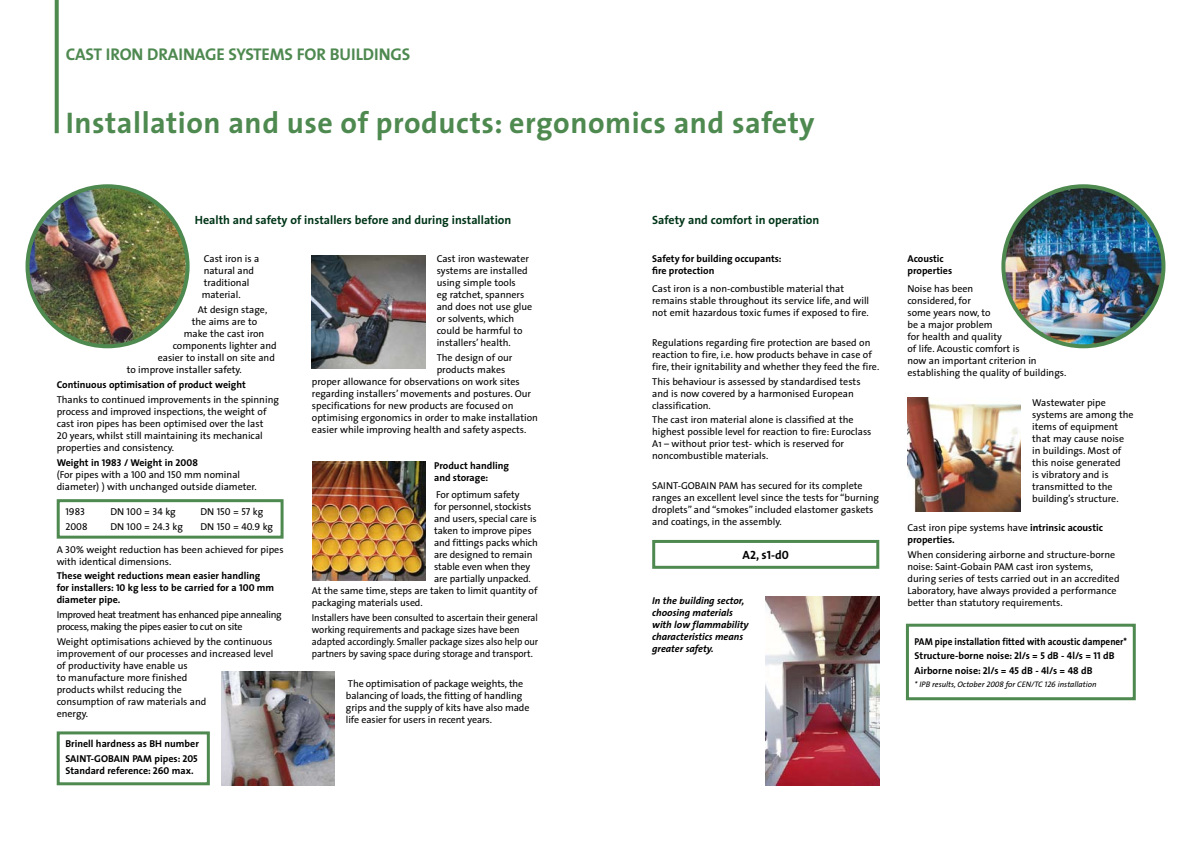
<style>
.page{position:relative;width:1191px;height:842px;background:#fff}
.page>*{position:absolute;margin:0;border:0;box-sizing:border-box;transform-origin:0 0}
.t1{font:700 30px "The Sans";letter-spacing:.02em;color:#4e8950}
.t2{font:700 17px "The Sans";letter-spacing:-.01em;color:#4e8950}
.t3{font:700 12px "The Sans";color:#003518}
.t4{font:12px "The Sans Bold Caps";color:#000}
.t5{font:10px/12px "The Sans";color:#000}
.t6{font:700 10px/12px "The Sans";color:#000}
.t7{font:10px/12px "The Sans";color:#000;scale:.95 1}
.t8{font:700 10px/14.8px "The Sans";color:#000;scale:.92 1}
.t9{font:italic 700 10px/12px "The Sans";color:#000}
.t10{font:10px/12px "The Sans";letter-spacing:-.03em;color:#000}
.t11{font:10px "The Sans Caps";color:#000}
.t12{font:italic 8px "The Sans";color:#000}
.s1{font-family:"The Sans";font-weight:700}
.s2{font-family:"The Sans Caps"}
.s3{font-weight:700}
.s4{font-family:"The Sans Bold Caps"}
.s5{font-family:"The Sans"}
.s6{font-family:"The Sans Bold Caps";font-weight:400}
.s7{font-weight:400}
</style>
<div class="page">
<div style="left:652px;top:540px;width:227px;height:29px;border:3px solid #4e8950"></div>
<svg style="left:55px;top:0;width:4px;height:133px"></svg>
<div style="left:57px;top:499px;width:226px;height:40px;border:3px solid #4e8950"></div>
<div style="left:57px;top:731px;width:153px;height:54px;border:3px solid #4e8950"></div>
<div style="left:906px;top:624px;width:229px;height:76px;border:3px solid #4e8950"></div>
<img style="left:765px;top:597px;width:114px;height:188px">
<img style="left:907px;top:398px;width:113px;height:113px">
<img style="left:28px;top:186px;width:160px;height:160px;border-radius:80px">
<div style="left:26px;top:184px;width:164px;height:164px;border:4px solid #4e8950;border-radius:50%"></div>
<img style="left:312px;top:255px;width:113px;height:114px">
<img style="left:221px;top:672px;width:113px;height:113px">
<img style="left:312px;top:461px;width:113px;height:119px">
<img style="left:1003px;top:186px;width:160px;height:160px;border-radius:80px">
<div style="left:1001px;top:184px;width:164px;height:164px;border:4px solid #4e8950;border-radius:50%"></div>
<h2 class="t2" style="left:66px;top:40px;width:20px">Cast</h2>
<h2 class="t2" style="left:106px;top:40px;width:73px">iron drainage</h2>
<h2 class="t2" style="left:228px;top:40px;width:28px">systems</h2>
<h2 class="t2" style="left:297px;top:40px;width:77px">for buildings</h2>
<h1 class="t1" style="left:66px;top:98px;width:750px">Installation and use of products: ergonomics and safety</h1>
<p class="t3" style="left:195px;top:210px;width:318px">Health and safety of installers before and during installation</p>
<p class="t3" style="left:652px;top:210px;width:169px">Safety and comfort in operation</p>
<p class="t6" style="left:652px;top:253px;width:131px">Safety for building occupants: fire protection</p>
<p class="t5" style="left:652px;top:282px;width:218px">Cast iron is a non-combustible material that remains stable throughout its service life, and will not emit hazardous toxic fumes if exposed to fire.</p>
<p class="t5" style="left:652px;top:336px;width:229px">Regulations regarding fire protection are based on reaction to fire, i.e. how products behave in case of fire, their ignitability and whether they feed the fire.</p>
<p class="t5" style="left:652px;top:375px;width:210px">This behaviour is assessed by standardised tests and is now covered by a harmonised European classification.</p>
<p class="t5" style="left:652px;top:414px;width:221px">The cast iron material alone is classified at the highest possible level for reaction to fire: Euroclass A1 – without prior test- which is reserved for noncombustible materials.</p>
<p class="t5" style="left:652px;top:479px;width:228px">SAINT-GOBAIN PAM has secured for its complete ranges an excellent level since the tests for “burning droplets” and “smokes” included elastomer gaskets and coatings, in the assembly.</p>
<p class="t4" style="left:742px;top:545px;width:48px">A2, s1-<span class="s1">d</span>0</p>
<p class="t9" style="left:652px;top:594px;width:98px">In the building sector, choosing materials with low flammability characteristics means greater safety.</p>
<p class="t5" style="left:437px;top:253px;width:97px">Cast iron wastewater systems are installed using simple tools<br>eg ratchet, spanners and does not use glue or solvents, which could be harmful to installers’ health.</p>
<p class="t5" style="left:437px;top:352px;width:77px">The design of our</p>
<p class="t5" style="left:437px;top:364px;width:70px">products makes</p>
<p class="t5" style="left:312px;top:376px;width:209px">proper allowance for observations on work sites</p>
<p class="t5" style="left:312px;top:388px;width:221px">regarding installers’ movements and postures. Our</p>
<p class="t5" style="left:312px;top:400px;width:203px">specifications for new products are focused on</p>
<p class="t5" style="left:312px;top:412px;width:227px">optimising ergonomics in order to make installation</p>
<p class="t5" style="left:312px;top:424px;width:216px">easier while improving health and safety aspects.</p>
<p class="t5" style="left:202px;top:253px;width:59px">Cast iron is a natural and traditional material.</p>
<p class="t5" style="left:198px;top:304px;width:71px">At design stage,</p>
<p class="t5" style="left:192px;top:316px;width:67px">the aims are to</p>
<p class="t5" style="left:184px;top:328px;width:82px">make the cast iron</p>
<p class="t5" style="left:173px;top:340px;width:105px">components lighter and</p>
<p class="t5" style="left:158px;top:352px;width:119px">easier to install on site and</p>
<p class="t5" style="left:127px;top:364px;width:117px">to improve installer safety.</p>
<p class="t6" style="left:57px;top:378px;width:191px">Continuous optimisation of product weight</p>
<p class="t5" style="left:57px;top:393px;width:224px">Thanks to continued improvements in the spinning process and improved inspections, the weight of cast iron pipes has been optimised over the last<br><span class="s2">20</span> years, whilst still maintaining its mechanical properties and consistency.</p>
<p class="t5" style="left:57px;top:456px;width:201px"><span class="s3">Weight in</span> <span class="s4">1983</span> <span class="s3">/ Weight in</span> <span class="s4">2008<br></span>(For pipes with a <span class="s2">100</span> and <span class="s2">150</span> mm nominal diameter) ) with unchanged outside diameter.</p>
<p class="t6" style="left:434px;top:459px;width:76px">Product handling and storage:</p>
<p class="t5" style="left:436px;top:489px;width:85px">For optimum safety</p>
<p class="t5" style="left:434px;top:501px;width:99px">for personnel, stockists</p>
<p class="t5" style="left:434px;top:513px;width:104px">and users, special care is</p>
<p class="t5" style="left:434px;top:525px;width:99px">taken to improve pipes</p>
<p class="t5" style="left:434px;top:537px;width:105px">and fittings packs which</p>
<p class="t5" style="left:434px;top:549px;width:100px">are designed to remain</p>
<p class="t5" style="left:434px;top:561px;width:98px">stable even when they</p>
<p class="t5" style="left:434px;top:573px;width:98px">are partially unpacked.</p>
<p class="t5" style="left:312px;top:585px;width:227px">At the same time, steps are taken to limit quantity of</p>
<p class="t5" style="left:312px;top:597px;width:112px">packaging materials used.</p>
<p class="t7" style="left:312px;top:611px;width:240px">Installers have been consulted to ascertain their general working requirements and package sizes have been adapted accordingly. Smaller package sizes also help our partners by saving space during storage and transport.</p>
<p class="t5" style="left:346px;top:677px;width:185px">The optimisation of package weights, the balancing of loads, the fitting of handling grips and the supply of kits have also made life easier for users in recent years.</p>
<p class="t11" style="left:65px;top:503px;width:21px">1983</p>
<p class="t11" style="left:110px;top:503px;width:67px">DN 100 = 34 <span class="s5">kg</span></p>
<p class="t11" style="left:200px;top:503px;width:64px">DN 150 = 57 <span class="s5">kg</span></p>
<p class="t11" style="left:65px;top:518px;width:24px">2008</p>
<p class="t11" style="left:110px;top:518px;width:74px">DN 100 = 24.3 <span class="s5">kg</span></p>
<p class="t11" style="left:200px;top:518px;width:74px">DN 150 = 40.9 <span class="s5">kg</span></p>
<p class="t5" style="left:57px;top:543px;width:228px">A <span class="s2">30</span>% weight reduction has been achieved for pipes with identical dimensions.</p>
<p class="t6" style="left:57px;top:570px;width:219px">These weight reductions mean easier handling for installers: <span class="s6">10</span> kg less to be carried for a <span class="s6">100</span> mm diameter pipe.</p>
<p class="t10" style="left:57px;top:609px;width:226px">Improved heat treatment has enhanced pipe annealing process, making the pipes easier to cut on site</p>
<p class="t5" style="left:57px;top:635px;width:218px">Weight optimisations achieved by the continuous improvement of our processes and increased level of productivity have enable us<br>to manufacture more finished<br>products whilst reducing the<br>consumption of raw materials and<br>energy.</p>
<p class="t6" style="left:65px;top:736px;width:135px;line-height:14.8px">Brinell hardness as BH number<br>SAINT-GOBAIN PAM pipes: <span class="s6">205</span></p>
<p class="t6" style="left:65px;top:764px;width:130px">Standard reference: <span class="s6">260</span> max.</p>
<p class="t6" style="left:907px;top:253px;width:46px">Acoustic properties</p>
<p class="t5" style="left:907px;top:282px;width:160px">Noise has been<br>considered, for<br>some years now, to<br>be a major problem<br>for health and quality<br>of life. Acoustic comfort is<br>now an important criterion in establishing the quality of buildings.</p>
<p class="t5" style="left:1032px;top:396px;width:103px">Wastewater pipe systems are among the items of equipment that may cause noise in buildings. Most of this noise generated<br>is vibratory and is transmitted to the building’s structure.</p>
<p class="t6" style="left:907px;top:522px;width:197px"><span class="s7">Cast iron pipe systems have</span> intrinsic acoustic properties.</p>
<p class="t5" style="left:907px;top:549px;width:214px">When considering airborne and structure-borne noise: Saint-Gobain PAM cast iron systems, during series of tests carried out in an accredited Laboratory, have always provided a performance better than statutory requirements.</p>
<p class="t8" style="left:914px;top:633px;width:232px">PAM pipe installation fitted with acoustic dampener*<br>Structure-borne noise: <span class="s6">2</span>l/s = <span class="s6">5</span> dB - <span class="s6">4</span>l/s = <span class="s6">11</span> dB<br>Airborne noise: <span class="s6">2</span>l/s = <span class="s6">45</span> dB - <span class="s6">4</span>l/s = <span class="s6">48</span> dB</p>
<p class="t12" style="left:914px;top:677px;width:183px">* IPB results, October <span class="s2">2008</span> for CEN/TC <span class="s2">126</span> installation</p>
</div>
